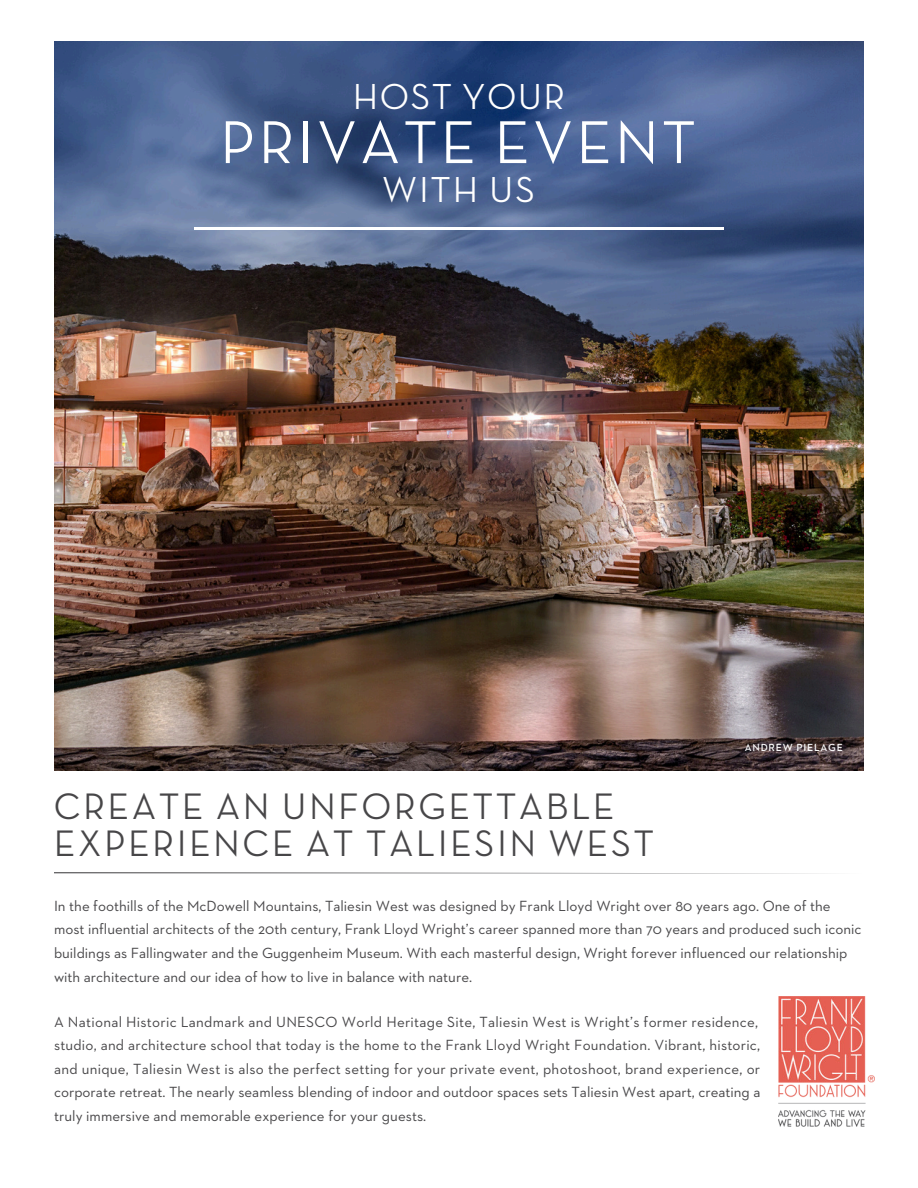
<style>
.page{position:relative;width:918px;height:1188px;background:#fff}
.page>*{position:absolute;margin:0;border:0;box-sizing:border-box;transform-origin:0 0}
.t1{font:500 61.5px "Neutraface Display";letter-spacing:.065em;color:#fff}
.t2{font:500 37.5px/37.2px "Neutraface Display";letter-spacing:.08em;color:#474648}
.t3{font:500 36.75px "Neutraface Display";letter-spacing:.05em;color:#fff}
.t4{font:15px/23.7px "Neutraface 2 Text";color:#474648}
.t5{font:600 10.5px "Neutraface 2 Text";letter-spacing:.07em;color:#fff}
</style>
<div class="page">
<img style="left:54px;top:41px;width:810px;height:729px">
<svg style="left:54px;top:872px;width:546px;height:1px"></svg>
<hr style="left:194px;top:227px;width:530px;height:2px;background:#fff">
<img style="left:778px;top:997px;width:96px;height:129px">
<h3 class="t3" style="left:353px;top:76px;width:213px">HOST YOUR</h3>
<h1 class="t1" style="left:220px;top:108px;width:476px">PRIVATE EVENT</h1>
<h3 class="t3" style="left:383px;top:170px;width:154px">WITH US</h3>
<h2 class="t2" style="left:54px;top:788px;width:601px">CREATE AN UNFORGETTABLE<br>EXPERIENCE AT TALIESIN WEST</h2>
<p class="t5" style="left:745px;top:740px;width:99px">ANDREW PIELAGE</p>
<p class="t4" style="left:54px;top:894px;width:809px">In the foothills of the McDowell Mountains, Taliesin West was designed by Frank Lloyd Wright over 80 years ago. One of the most influential architects of the 20th century, Frank Lloyd Wright’s career spanned more than 70 years and produced such iconic buildings as Fallingwater and the Guggenheim Museum. With each masterful design, Wright forever influenced our relationship with architecture and our idea of how to live in balance with nature.</p>
<p class="t4" style="left:54px;top:1009px;width:708px">A National Historic Landmark and UNESCO World Heritage Site, Taliesin West is Wright’s former residence, studio, and architecture school that today is the home to the Frank Lloyd Wright Foundation. Vibrant, historic, and unique, Taliesin West is also the perfect setting for your private event, photoshoot, brand experience, or corporate retreat. The nearly seamless blending of indoor and outdoor spaces sets Taliesin West apart, creating a truly immersive and memorable experience for your guests.</p>
</div>
